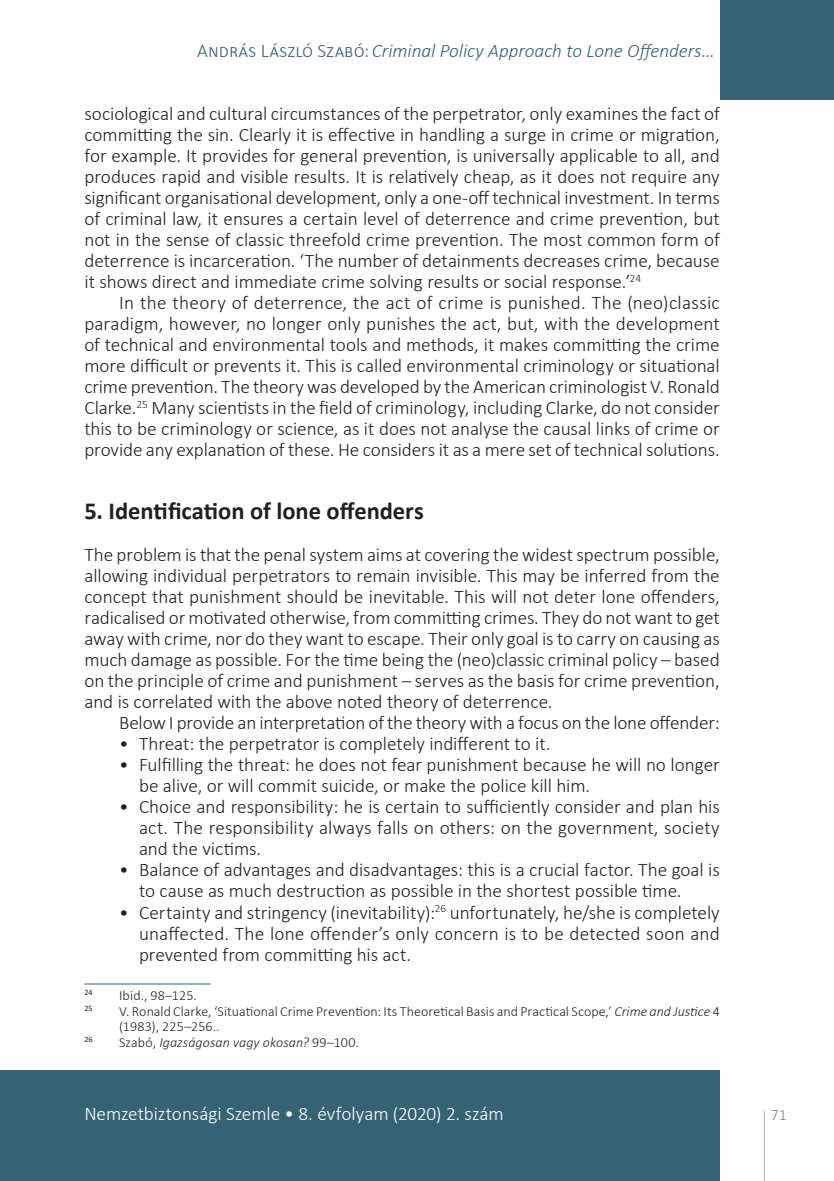
<style>
.page{position:relative;width:834px;height:1181px;background:#fff}
.page>*{position:absolute;margin:0;border:0;box-sizing:border-box;transform-origin:0 0}
.Head_1{font:700 24.5px "Calibri";color:#231f20}
.Body{font:300 19.25px/21px "Calibri";letter-spacing:-.005em;color:#231f20;text-align:justify}
.Body___1st{font:300 19.25px/21px "Calibri";letter-spacing:-.005em;color:#231f20;text-align:justify}
.t1{font:italic 300 19.25px "Calibri";letter-spacing:-.005em;color:#366374}
.t2{font:300 19.25px "Calibri";letter-spacing:-.005em;color:#fff}
.t3{font:300 15.75px "Calibri";color:#6c8694}
.Footnote_text{font:300 14px/15.8px "Calibri";letter-spacing:.005em;color:#231f20}
.Footnote_text-2{font:italic 300 14px "Calibri";letter-spacing:.01em;color:#231f20}
.Footnote_text-3{font:8.22px "Calibri";color:#231f20}
.s1{font-style:normal}
.s2{font-style:italic}
</style>
<div class="page">
<svg style="left:764px;top:1110px;width:1px;height:71px"></svg>
<div style="left:719px;top:0;width:114px;height:99px;background:#366374"></div>
<div style="left:0;top:1070px;width:719px;height:111px;background:#366374"></div>
<hr style="left:84px;top:983px;width:126px;height:1px;background:#366374">
<p class="t1" style="left:197px;top:39px;width:519px"><span class="s1">András László Szabó:</span> Criminal Policy Approach to Lone Offenders…</p>
<p class="Body" style="left:84px;top:103px;width:636px">sociological and cultural circumstances of the perpetrator, only examines the fact of committing the sin. Clearly it is effective in handling a surge in crime or migration, for example. It provides for general prevention, is universally applicable to all, and produces rapid and visible results. It is relatively cheap, as it does not require any significant organisational development, only a one-off technical investment. In terms of criminal law, it ensures a certain level of deterrence and crime prevention, but not in the sense of classic threefold crime prevention. The most common form of deterrence is incarceration. ‘The number of detainments decreases crime, because it shows direct and immediate crime solving results or social response.’<sup>24</sup></p>
<p class="Body" style="left:84px;top:292px;width:637px;text-indent:35px">In the theory of deterrence, the act of crime is punished. The (neo)classic paradigm, however, no longer only punishes the act, but, with the development of technical and environmental tools and methods, it makes committing the crime more difficult or prevents it. This is called environmental criminology or situational crime prevention. The theory was developed by the American criminologist V. Ronald Clarke.<sup>25</sup> Many scientists in the field of criminology, including Clarke, do not consider this to be criminology or science, as it does not analyse the causal links of crime or provide any explanation of these. He considers it as a mere set of technical solutions.</p>
<p class="Head_1" style="left:84px;top:494px;width:341px">5. Identification of lone offenders</p>
<p class="Body___1st" style="left:84px;top:544px;width:636px">The problem is that the penal system aims at covering the widest spectrum possible, allowing individual perpetrators to remain invisible. This may be inferred from the concept that punishment should be inevitable. This will not deter lone offenders, radicalised or motivated otherwise, from committing crimes. They do not want to get away with crime, nor do they want to escape. Their only goal is to carry on causing as much damage as possible. For the time being the (neo)classic criminal policy – based on the principle of crime and punishment – serves as the basis for crime prevention, and is correlated with the above noted theory of deterrence.</p>
<p class="Body" style="left:119px;top:712px;width:602px">Below I provide an interpretation of the theory with a focus on the lone offender:</p>
<p class="Body" style="left:119px;top:733px;width:432px">• Threat: the perpetrator is completely indifferent to it.</p>
<p class="Body" style="left:139px;top:754px;width:582px;text-indent:-20px">• Fulfilling the threat: he does not fear punishment because he will no longer be alive, or will commit suicide, or make the police kill him.</p>
<p class="Body" style="left:139px;top:796px;width:582px;text-indent:-20px">• Choice and responsibility: he is certain to sufficiently consider and plan his act. The responsibility always falls on others: on the government, society and the victims.</p>
<p class="Body" style="left:139px;top:859px;width:582px;text-indent:-20px">• Balance of advantages and disadvantages: this is a crucial factor. The goal is to cause as much destruction as possible in the shortest possible time.</p>
<p class="Body" style="left:139px;top:901px;width:582px;text-indent:-20px">• Certainty and stringency (inevitability):<sup>26</sup> unfortunately, he/she is completely unaffected. The lone offender’s only concern is to be detected soon and prevented from committing his act.</p>
<p class="Footnote_text-3" style="left:84px;top:986px;width:10px">24</p>
<p class="Footnote_text" style="left:119px;top:987px;width:79px">Ibid., 98–125.</p>
<p class="Footnote_text-3" style="left:84px;top:1002px;width:10px">25</p>
<p class="Footnote_text" style="left:119px;top:1003px;width:602px">V. Ronald Clarke, ‘Situational Crime Prevention: Its Theoretical Basis and Practical Scope,’ <span class="s2">Crime and Justice</span> 4 (1983), 225–256..</p>
<p class="Footnote_text-3" style="left:84px;top:1034px;width:10px">26</p>
<p class="Footnote_text-2" style="left:119px;top:1033px;width:241px"><span class="s1">Szabó,</span> Igazságosan vagy okosan? <span class="s1">99–100.</span></p>
<p class="t2" style="left:84px;top:1102px;width:421px">Nemzetbiztonsági Szemle • 8. évfolyam (2020) 2. szám</p>
<p class="t3" style="left:770px;top:1105px;width:17px">71</p>
</div>
